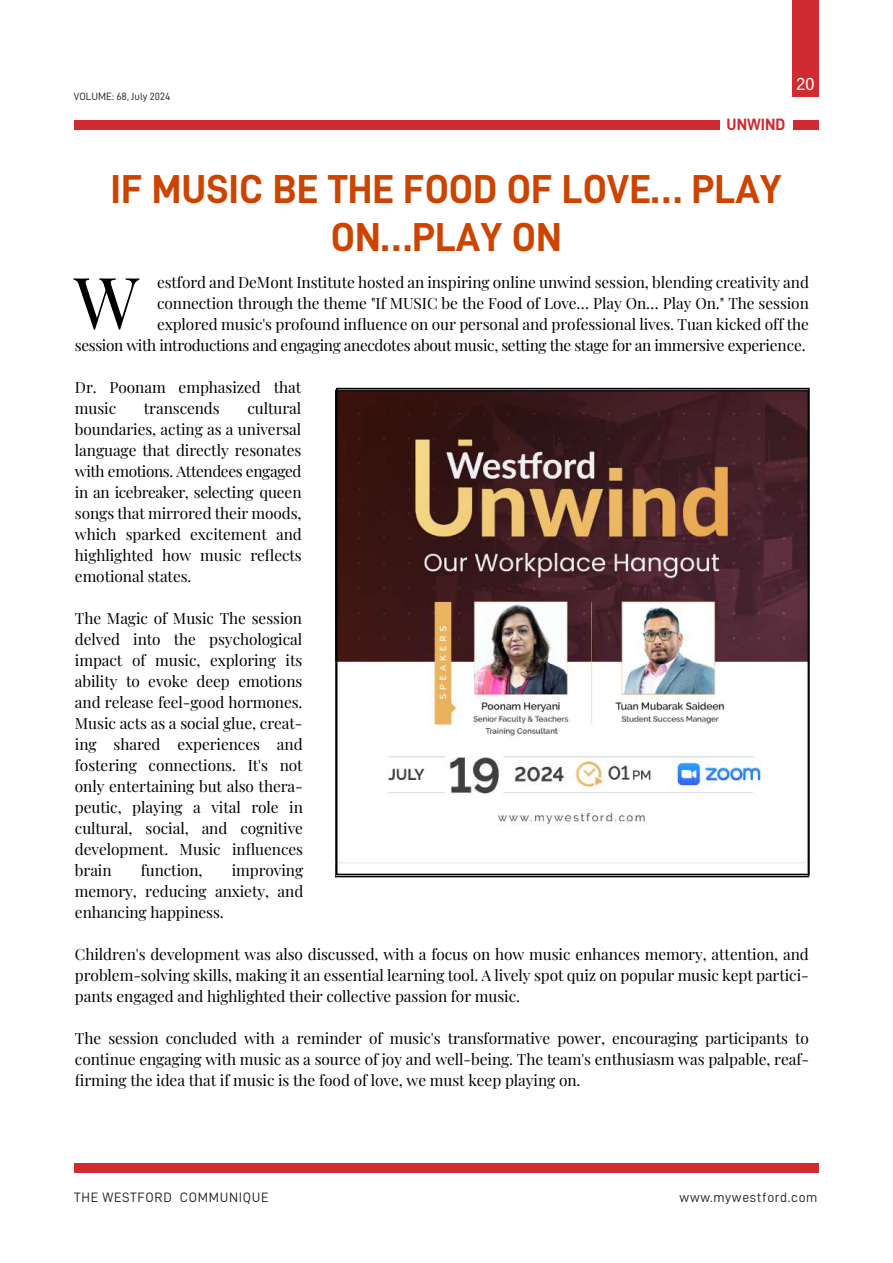
<style>
.page{position:relative;width:893px;height:1263px;background:#fff}
.page>*{position:absolute;margin:0;border:0;box-sizing:border-box;transform-origin:0 0}
.t1{font:71.85px "Playfair Display";color:#000}
.t2{font:40.5px/48px "D DIN Bold";color:#cd4400;text-align:center}
.t3{font:16.5px "D DIN Bold";color:#d02b30}
.t4{font:15.45px/21px "Playfair Display";letter-spacing:-.005em;color:#000;text-align:justify}
.t5{font:13.65px "D DIN";letter-spacing:.05em;color:#231f20}
.t6{font:10.65px "D DIN";color:#231f20}
</style>
<div class="page">
<div style="left:74px;top:120px;width:744px;height:10px;background:#d02b30"></div>
<div style="left:74px;top:1162px;width:744px;height:10px;background:#d02b30"></div>
<div style="left:792px;top:0;width:27px;height:97px;background:#d02b30"></div>
<img style="left:336px;top:391px;width:474px;height:487px">
<div style="left:336px;top:388px;width:474px;height:487px;border:2px solid #000"></div>
<div style="left:720px;top:114px;width:72px;height:20px;background:#fff"></div>
<p class="t6" style="left:74px;top:90px;width:98px">VOLUME: 68, July 2024</p>
<p class="t3" style="left:727px;top:115px;width:60px">UNWIND</p>
<h2 class="t2" style="left:111px;top:164px;width:673px">IF MUSIC BE THE FOOD OF LOVE… PLAY<br>ON…PLAY ON</h2>
<p class="t4" style="left:75px;top:270px;width:736px;text-align:right">estford and DeMont Institute hosted an inspiring online unwind session, blending creativity and<br>connection through the theme "If MUSIC be the Food of Love… Play On… Play On." The session<br>explored music's profound influence on our personal and professional lives. Tuan kicked off the<br>session with introductions and engaging anecdotes about music, setting the stage for an immersive experience.</p>
<p class="t4" style="left:75px;top:375px;width:228px">Dr. Poonam emphasized that music</p>
<h1 class="t1" style="left:74px;top:246px;width:67px">W</h1>
<p class="t4" style="left:75px;top:396px;width:228px;text-indent:172px">cultural boundaries, acting as a universal language that directly resonates with emotions. Attendees engaged in an icebreaker, selecting queen songs that mirrored their moods, which sparked excitement and highlighted how music reflects emotional states.</p>
<p class="t4" style="left:75px;top:606px;width:230px">The Magic of Music The session delved into the psychological impact of music, exploring its ability to evoke deep emotions and release feel-good hormones.<br>Music acts as a social glue, creat&shy;ing shared experiences and fostering connections. It's not only entertaining but also thera&shy;peutic, playing a vital role in cultural, social, and cognitive development. Music influences brain</p>
<p class="t4" style="left:144px;top:396px;width:77px">transcends</p>
<p class="t4" style="left:141px;top:858px;width:63px">function,</p>
<p class="t4" style="left:75px;top:858px;width:230px;text-indent:157px">improving memory, reducing anxiety, and enhancing happiness.</p>
<p class="t4" style="left:75px;top:942px;width:735px">Children's development was also discussed, with a focus on how music enhances memory, attention, and problem-solving skills, making it an essential learning tool. A lively spot quiz on popular music kept partici&shy;pants engaged and highlighted their collective passion for music.</p>
<p class="t4" style="left:75px;top:1026px;width:736px">The session concluded with a reminder of music's transformative power, encouraging participants to continue engaging with music as a source of joy and well-being. The team's enthusiasm was palpable, reaf&shy;firming the idea that if music is the food of love, we must keep playing on.</p>
<p class="t5" style="left:74px;top:1189px;width:196px">THE WESTFORD COMMUNIQUE</p>
<p class="t5" style="left:680px;top:1189px;width:139px">www.mywestford.com</p>
</div>
